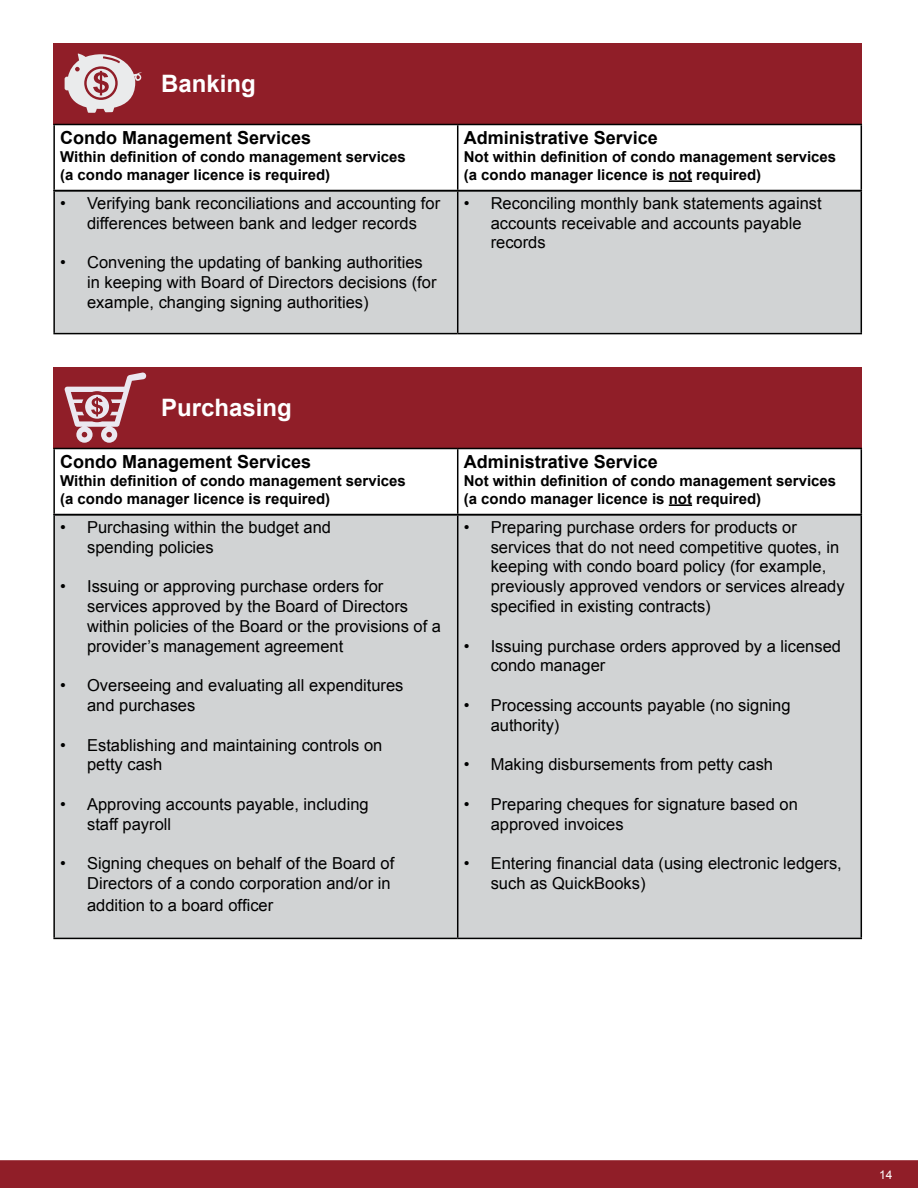
<style>
.page{position:relative;width:918px;height:1188px;background:#fff}
.page>*{position:absolute;margin:0;border:0;box-sizing:border-box;transform-origin:0 0}
.t1{font:700 24px "Arial";color:#fff}
.t2{font:700 18px "Arial";color:#000}
.t3{font:16.5px/19.8px "Arial";color:#000}
.t4{font:700 15px/18px "Arial";color:#000}
.t5{font:12px "Arial";color:#fff}
</style>
<div class="page">
<div style="left:1px;top:1161px;width:916px;height:26px;background:#901e28"></div>
<div style="left:0;top:1160px;width:918px;height:28px;border:2px solid #901e28"></div>
<div style="left:55px;top:192px;width:806px;height:141px;background:#d1d3d4"></div>
<hr style="left:53px;top:190px;width:405px;height:2px;background:#000">
<hr style="left:53px;top:192px;width:2px;height:141px;background:#000">
<hr style="left:458px;top:190px;width:404px;height:2px;background:#000">
<hr style="left:457px;top:192px;width:1px;height:141px;background:#000">
<hr style="left:861px;top:192px;width:1px;height:141px;background:#000">
<hr style="left:53px;top:333px;width:405px;height:1px;background:#000">
<hr style="left:458px;top:333px;width:404px;height:1px;background:#000">
<div style="left:53px;top:43px;width:809px;height:82px;background:#901e28"></div>
<hr style="left:53px;top:124px;width:405px;height:1px;background:#000">
<hr style="left:53px;top:125px;width:2px;height:65px;background:#000">
<hr style="left:458px;top:124px;width:404px;height:1px;background:#000">
<hr style="left:457px;top:125px;width:1px;height:65px;background:#000">
<hr style="left:861px;top:125px;width:1px;height:65px;background:#000">
<hr style="left:669px;top:180px;width:23px;height:2px;background:#000">
<div style="left:55px;top:516px;width:806px;height:422px;background:#d1d3d4"></div>
<hr style="left:53px;top:514px;width:405px;height:2px;background:#000">
<hr style="left:53px;top:516px;width:2px;height:422px;background:#000">
<hr style="left:458px;top:514px;width:404px;height:2px;background:#000">
<hr style="left:457px;top:516px;width:1px;height:422px;background:#000">
<hr style="left:861px;top:516px;width:1px;height:422px;background:#000">
<hr style="left:53px;top:938px;width:405px;height:1px;background:#000">
<hr style="left:458px;top:938px;width:404px;height:1px;background:#000">
<div style="left:53px;top:367px;width:809px;height:82px;background:#901e28"></div>
<hr style="left:53px;top:448px;width:405px;height:1px;background:#000">
<hr style="left:53px;top:449px;width:2px;height:65px;background:#000">
<hr style="left:458px;top:448px;width:404px;height:1px;background:#000">
<hr style="left:457px;top:449px;width:1px;height:65px;background:#000">
<hr style="left:861px;top:449px;width:1px;height:65px;background:#000">
<hr style="left:669px;top:504px;width:23px;height:2px;background:#000">
<svg style="left:65px;top:53px;width:77px;height:60px"></svg>
<svg style="left:64px;top:372px;width:82px;height:71px"></svg>
<h1 class="t1" style="left:161px;top:68px;width:96px">Banking</h1>
<p class="t2" style="left:60px;top:125px;width:253px">Condo Management Services</p>
<p class="t4" style="left:60px;top:148px;width:347px">Within definition of condo management services (a condo manager licence is required)</p>
<p class="t3" style="left:60px;top:193px;width:382px;text-align:center">• Verifying bank reconciliations and accounting for differences between bank and ledger records</p>
<p class="t3" style="left:87px;top:253px;width:351px;text-indent:-27px">• Convening the updating of banking authorities in keeping with Board of Directors decisions (for example, changing signing authorities)</p>
<p class="t2" style="left:464px;top:125px;width:196px">Administrative Service</p>
<p class="t4" style="left:464px;top:148px;width:374px">Not within definition of condo management services (a condo manager licence is not required)</p>
<p class="t3" style="left:491px;top:193px;width:333px;text-indent:-27px">• Reconciling monthly bank statements against accounts receivable and accounts payable records</p>
<h1 class="t1" style="left:161px;top:392px;width:132px">Purchasing</h1>
<p class="t2" style="left:60px;top:449px;width:253px">Condo Management Services</p>
<p class="t4" style="left:60px;top:472px;width:347px">Within definition of condo management services (a condo manager licence is required)</p>
<p class="t3" style="left:87px;top:517px;width:245px;text-indent:-27px">• Purchasing within the budget and spending policies</p>
<p class="t3" style="left:87px;top:577px;width:355px;text-indent:-27px">• Issuing or approving purchase orders for services approved by the Board of Directors within policies of the Board or the provisions of a provider’s management agreement</p>
<p class="t3" style="left:87px;top:676px;width:318px;text-indent:-27px">• Overseeing and evaluating all expenditures and purchases</p>
<p class="t3" style="left:87px;top:735px;width:297px;text-indent:-27px">• Establishing and maintaining controls on petty cash</p>
<p class="t3" style="left:87px;top:794px;width:283px;text-indent:-27px">• Approving accounts payable, including staff payroll</p>
<p class="t3" style="left:60px;top:854px;width:336px;text-align:right">• Signing cheques on behalf of the Board of<br>Directors of a condo corporation and/or in</p>
<p class="t3" style="left:87px;top:895px;width:188px">addition to a board officer</p>
<p class="t2" style="left:464px;top:449px;width:196px">Administrative Service</p>
<p class="t4" style="left:464px;top:472px;width:374px">Not within definition of condo management services (a condo manager licence is not required)</p>
<p class="t3" style="left:491px;top:517px;width:355px;text-indent:-27px">• Preparing purchase orders for products or services that do not need competitive quotes, in keeping with condo board policy (for example, previously approved vendors or services already specified in existing contracts)</p>
<p class="t3" style="left:491px;top:636px;width:352px;text-indent:-27px">• Issuing purchase orders approved by a licensed condo manager</p>
<p class="t3" style="left:491px;top:695px;width:301px;text-indent:-27px">• Processing accounts payable (no signing authority)</p>
<p class="t3" style="left:464px;top:755px;width:311px">• Making disbursements from petty cash</p>
<p class="t3" style="left:491px;top:794px;width:309px;text-indent:-27px">• Preparing cheques for signature based on approved invoices</p>
<p class="t3" style="left:491px;top:854px;width:353px;text-indent:-27px">• Entering financial data (using electronic ledgers, such as QuickBooks)</p>
<p class="t5" style="left:879px;top:1167px;width:15px">14</p>
</div>
